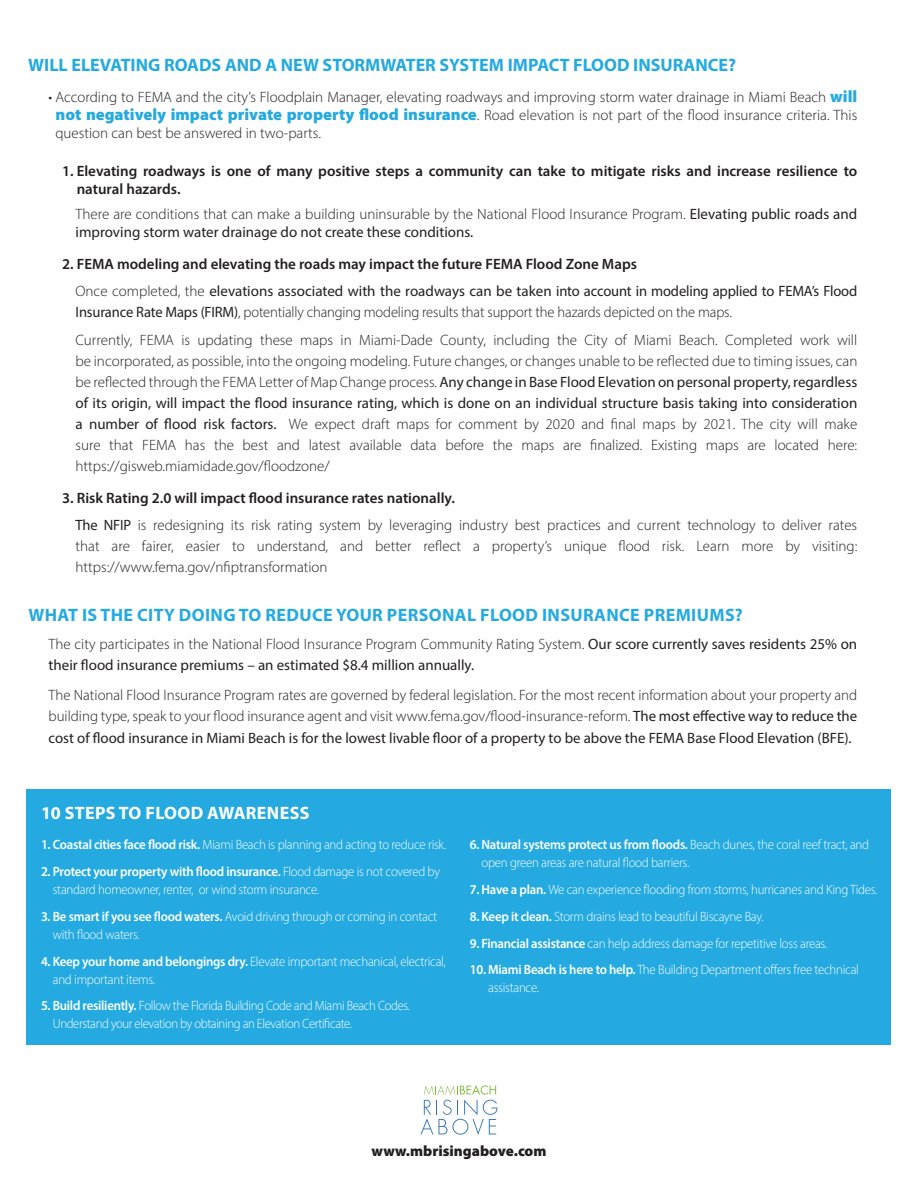
<style>
.page{position:relative;width:918px;height:1188px;background:#fff}
.page>*{position:absolute;margin:0;border:0;box-sizing:border-box;transform-origin:0 0}
.t1{font:700 18px "Myriad Pro";color:#24aae1}
.t2{font:700 18px "Myriad Pro";letter-spacing:.02em;color:#24aae1}
.t3{font:700 18px "Myriad Pro";letter-spacing:.02em;color:#fff}
.t4{font:300 15px/21px "Myriad Pro";color:#231f20;text-align:justify}
.t5{font:15px/21px "Myriad Pro";color:#231f20}
.t6{font:600 15px/18px "Myriad Pro";color:#231f20}
.t7{font:900 15px "Myriad Pro";color:#231f20}
.t8{font:300 13.5px/18px "Myriad Pro";letter-spacing:-.02em;color:#fff;scale:.95 1}
.s1{font-weight:900;font-size:16.5px;color:#24aae1}
.s2{font-weight:400}
.s3{font-weight:300}
.s4{font-weight:600}
</style>
<div class="page">
<div style="left:27px;top:789px;width:864px;height:256px;background:#24aae1"></div>
<svg style="left:420px;top:1085px;width:78px;height:50px"></svg>
<p class="t1" style="left:28px;top:53px;width:709px">WILL ELEVATING ROADS AND A NEW STORMWATER SYSTEM IMPACT FLOOD INSURANCE?</p>
<p class="t4" style="left:56px;top:88px;width:803px;line-height:18px;text-indent:-7px">• According to FEMA and the city’s Floodplain Manager, elevating roadways and improving storm water drainage in Miami Beach <span class="s1">will not negatively impact private property flood insurance</span>. Road elevation is not part of the flood insurance criteria. This question can best be answered in two-parts.</p>
<p class="t6" style="left:77px;top:162px;width:782px;text-indent:-15px">1. Elevating roadways is one of many positive steps a community can take to mitigate risks and increase resilience to natural hazards.</p>
<p class="t4" style="left:76px;top:205px;width:783px;line-height:18px">There are conditions that can make a building uninsurable by the National Flood Insurance Program. <span class="s2">Elevating public roads and improving storm water drainage do not create these conditions.</span></p>
<p class="t6" style="left:62px;top:254px;width:576px">2. FEMA modeling and elevating the roads may impact the future FEMA Flood Zone Maps</p>
<p class="t5" style="left:76px;top:280px;width:783px"><span class="s3">Once completed, the</span> elevations associated with the roadways can be taken into account in modeling applied to FEMA’s Flood<br>Insurance Rate Maps (FIRM)<span class="s3">, potentially changing modeling results that support the hazards depicted on the maps.</span></p>
<p class="t4" style="left:76px;top:329px;width:783px">Currently, FEMA is updating these maps in Miami-Dade County, including the City of Miami Beach. Completed work will be incorporated, as possible, into the ongoing modeling. Future changes, or changes unable to be reflected due to timing issues, can be reflected through the FEMA Letter of Map Change process. <span class="s2">Any change in Base Flood Elevation on personal property, regardless of its origin, will impact the flood insurance rating, which is done on an individual structure basis taking into consideration a number of flood risk factors.</span> We expect draft maps for comment by 2020 and final maps by 2021. The city will make sure that FEMA has the best and latest available data before the maps are finalized. Existing maps are located here: https://gisweb.miamidade.gov/floodzone/</p>
<p class="t6" style="left:62px;top:488px;width:394px">3. Risk Rating 2.0 will impact flood insurance rates nationally.</p>
<p class="t4" style="left:76px;top:515px;width:783px"><span class="s2">The NFIP</span> is redesigning its risk rating system by leveraging industry best practices and current technology to deliver rates that are fairer, easier to understand, and better reflect a property’s unique flood risk. Learn more by visiting: https://www.fema.gov/nfiptransformation</p>
<p class="t2" style="left:28px;top:604px;width:716px">WHAT IS THE CITY DOING TO REDUCE YOUR PERSONAL FLOOD INSURANCE PREMIUMS?</p>
<p class="t5" style="left:49px;top:633px;width:810px"><span class="s3">The city participates in the National Flood Insurance Program Community Rating System.</span> Our score currently saves residents 25% on their flood insurance premiums – an estimated $8.4 million annually.</p>
<p class="t4" style="left:49px;top:684px;width:810px;line-height:21.6px">The National Flood Insurance Program rates are governed by federal legislation. For the most recent information about your property and building type, speak to your flood insurance agent and visit www.fema.gov/flood-insurance-reform. <span class="s2">The most effective way to reduce the cost of flood insurance in Miami Beach is for the lowest livable floor of a property to be above the FEMA Base Flood Elevation (BFE).</span></p>
<p class="t3" style="left:41px;top:802px;width:270px">10 STEPS TO FLOOD AWARENESS</p>
<p class="t8" style="left:41px;top:835px;width:428px"><span class="s4">1. Coastal cities face flood risk.</span> Miami Beach is planning and acting to reduce risk.</p>
<p class="t8" style="left:53px;top:862px;width:409px;text-indent:-12px"><span class="s4">2. Protect your property with flood insurance.</span> Flood damage is not covered by standard homeowner, renter, or wind storm insurance.</p>
<p class="t8" style="left:53px;top:907px;width:406px;text-indent:-12px"><span class="s4">3. Be smart if you see flood waters.</span> Avoid driving through or coming in contact with flood waters.</p>
<p class="t8" style="left:53px;top:952px;width:415px;text-indent:-12px"><span class="s4">4. Keep your home and belongings dry.</span> Elevate important mechanical, electrical, and important items.</p>
<p class="t8" style="left:53px;top:997px;width:377px;text-indent:-12px"><span class="s4">5. Build resiliently.</span> Follow the Florida Building Code and Miami Beach Codes.<br>Understand your elevation by obtaining an Elevation Certificate.</p>
<p class="t8" style="left:482px;top:835px;width:410px;text-indent:-12px"><span class="s4">6. Natural systems protect us from floods.</span> Beach dunes, the coral reef tract, and open green areas are natural flood barriers.</p>
<p class="t8" style="left:470px;top:880px;width:431px"><span class="s4">7. Have a plan.</span> We can experience flooding from storms, hurricanes and King Tides.</p>
<p class="t8" style="left:470px;top:907px;width:311px"><span class="s4">8. Keep it clean.</span> Storm drains lead to beautiful Biscayne Bay.</p>
<p class="t8" style="left:470px;top:934px;width:378px"><span class="s4">9. Financial assistance</span> can help address damage for repetitive loss areas.</p>
<p class="t8" style="left:488px;top:961px;width:392px;text-indent:-18px"><span class="s4">10. Miami Beach is here to help.</span> The Building Department offers free technical assistance.</p>
<p class="t7" style="left:371px;top:1141px;width:177px">www.mbrisingabove.com</p>
</div>
